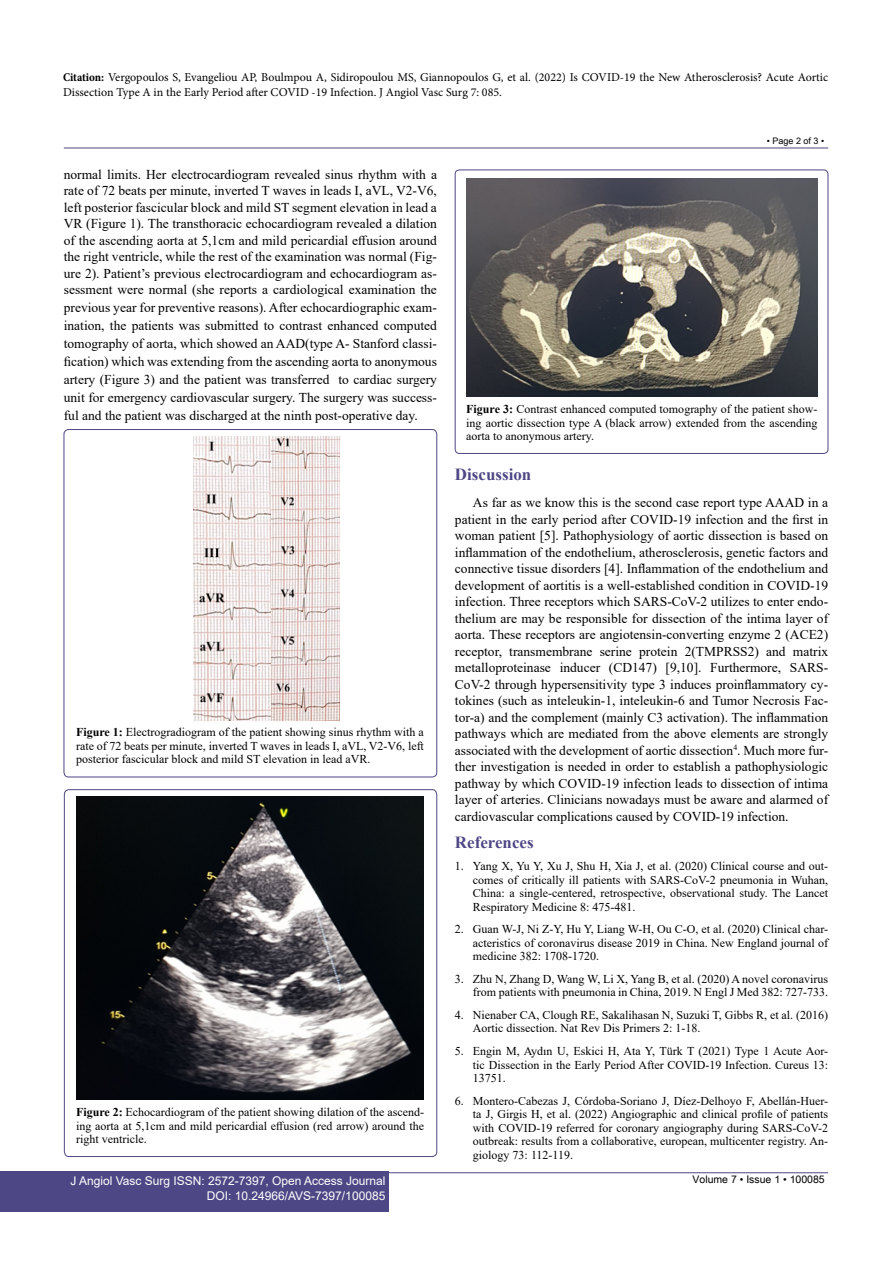
<style>
.page{position:relative;width:893px;height:1263px;background:#fff}
.page>*{position:absolute;margin:0;border:0;box-sizing:border-box;transform-origin:0 0}
.t1{font:700 16.95px "Times New Roman";color:#4d4785}
.t2{font:13.5px/16.5px "Times New Roman";color:#000;text-align:justify}
.t3{font:12px/13.5px "Times New Roman";color:#000;text-align:justify}
.t4{font:12px/15px "Minion Pro";color:#000}
.t5{font:12px/14.2px "Arial";color:#fff;text-align:right}
.t6{font:10.5px "Arial Unicode MS";color:#000}
.t7{font:9px "Arial Unicode MS";color:#000}
.s1{font-weight:700;font-stretch:condensed}
.s2{font-weight:700}
</style>
<div class="page">
<hr style="left:64px;top:148px;width:764px;height:1px;background:#4d4785">
<hr style="left:64px;top:1172px;width:764px;height:1px;background:#4d4785">
<div style="left:0;top:1171px;width:389px;height:41px;background:#4d4785"></div>
<div style="left:64px;top:429px;width:373px;height:348px;border:1px solid #4d4785;border-radius:5px"></div>
<img style="left:193px;top:437px;width:147px;height:283px">
<div style="left:64px;top:789px;width:373px;height:368px;border:1px solid #4d4785;border-radius:5px"></div>
<img style="left:77px;top:796px;width:347px;height:304px">
<div style="left:455px;top:170px;width:373px;height:284px;border:1px solid #4d4785;border-radius:4px"></div>
<img style="left:467px;top:179px;width:350px;height:217px">
<p class="t4" style="left:63px;top:69px;width:767px"><span class="s1">Citation:</span> Vergopoulos S, Evangeliou AP, Boulmpou A, Sidiropoulou MS, Giannopoulos G, et al. (2022) Is COVID-19 the New Atherosclerosis? Acute Aortic<br>Dissection Type A in the Early Period after COVID -19 Infection. J Angiol Vasc Surg 7: 085.</p>
<p class="t7" style="left:767px;top:134px;width:59px">• Page 2 of 3 •</p>
<p class="t2" style="left:64px;top:166px;width:375px">normal limits. Her electrocardiogram revealed sinus rhythm with a rate of 72 beats per minute, inverted T waves in leads I, aVL, V2-V6, left posterior fascicular block and mild ST segment elevation in lead a VR (Figure 1). The transthoracic echocardiogram revealed a dilation of the ascending aorta at 5,1cm and mild pericardial effusion around the right ventricle, while the rest of the examination was normal (Fig&shy;ure 2). Patient’s previous electrocardiogram and echocardiogram as&shy;sessment were normal (she reports a cardiological examination the</p>
<p class="t2" style="left:64px;top:298px;width:375px;line-height:18px">previous year for preventive reasons). After echocardiographic exam&shy;ination, the patients was submitted to contrast enhanced computed tomography of aorta, which showed an AAD(type A- Stanford classi&shy;fication) which was extending from the ascending aorta to anonymous artery (Figure 3) and the patient was transferred to cardiac surgery unit for emergency cardiovascular surgery. The surgery was success&shy;ful and the patient was discharged at the ninth post-operative day.</p>
<p class="t3" style="left:76px;top:725px;width:349px"><span class="s2">Figure 1:</span> Electrogradiogram of the patient showing sinus rhythm with a rate of 72 beats per minute, inverted T waves in leads I, aVL, V2-V6, left posterior fascicular block and mild ST elevation in lead aVR.</p>
<p class="t3" style="left:76px;top:1105px;width:349px"><span class="s2">Figure 2:</span> Echocardiogram of the patient showing dilation of the ascend&shy;ing aorta at 5,1cm and mild pericardial effusion (red arrow) around the right ventricle.</p>
<p class="t3" style="left:466px;top:402px;width:353px"><span class="s2">Figure 3:</span> Contrast enhanced computed tomography of the patient show&shy;ing aortic dissection type A (black arrow) extended from the ascending aorta to anonymous artery.</p>
<p class="t1" style="left:455px;top:462px;width:78px">Discussion</p>
<p class="t2" style="left:455px;top:494px;width:375px;text-indent:18px">As far as we know this is the second case report type AAAD in a patient in the early period after COVID-19 infection and the first in woman patient [5]. Pathophysiology of aortic dissection is based on inflammation of the endothelium, atherosclerosis, genetic factors and connective tissue disorders [4]. Inflammation of the endothelium and development of aortitis is a well-established condition in COVID-19 infection. Three receptors which SARS-CoV-2 utilizes to enter endo&shy;thelium are may be responsible for dissection of the intima layer of aorta. These receptors are angiotensin-converting enzyme 2 (ACE2) receptor, transmembrane serine protein 2(TMPRSS2) and matrix metalloproteinase inducer (CD147) [9,10]. Furthermore, SARS-CoV-2 through hypersensitivity type 3 induces proinflammatory cy&shy;tokines (such as inteleukin-1, inteleukin-6 and Tumor Necrosis Fac&shy;tor-a) and the complement (mainly C3 activation). The inflammation pathways which are mediated from the above elements are strongly associated with the development of aortic dissection<sup>4</sup>. Much more fur&shy;ther investigation is needed in order to establish a pathophysiologic pathway by which COVID-19 infection leads to dissection of intima layer of arteries. Clinicians nowadays must be aware and alarmed of cardiovascular complications caused by COVID-19 infection.</p>
<p class="t1" style="left:455px;top:830px;width:80px">References</p>
<p class="t3" style="left:473px;top:859px;width:357px;text-indent:-18px">1. Yang X, Yu Y, Xu J, Shu H, Xia J, et al. (2020) Clinical course and out&shy;comes of critically ill patients with SARS-CoV-2 pneumonia in Wuhan, China: a single-centered, retrospective, observational study. The Lancet Respiratory Medicine 8: 475-481.</p>
<p class="t3" style="left:473px;top:922px;width:357px;text-indent:-18px">2. Guan W-J, Ni Z-Y, Hu Y, Liang W-H, Ou C-O, et al. (2020) Clinical char&shy;acteristics of coronavirus disease 2019 in China. New England journal of medicine 382: 1708-1720.</p>
<p class="t3" style="left:455px;top:972px;width:375px;text-align:right">3. Zhu N, Zhang D, Wang W, Li X, Yang B, et al. (2020) A novel coronavirus from patients with pneumonia in China, 2019. N Engl J Med 382: 727-733.</p>
<p class="t3" style="left:473px;top:1008px;width:357px;text-indent:-18px">4. Nienaber CA, Clough RE, Sakalihasan N, Suzuki T, Gibbs R, et al. (2016)<br>Aortic dissection. Nat Rev Dis Primers 2: 1-18.</p>
<p class="t3" style="left:473px;top:1044px;width:357px;text-indent:-18px">5. Engin M, Aydın U, Eskici H, Ata Y, Türk T (2021) Type 1 Acute Aor&shy;tic Dissection in the Early Period After COVID-19 Infection. Cureus 13:<br>13751.</p>
<p class="t3" style="left:473px;top:1093px;width:357px;text-indent:-18px">6. Montero-Cabezas J, Córdoba-Soriano J, Díez-Delhoyo F, Abellán-Huer&shy;ta J, Girgis H, et al. (2022) Angiographic and clinical profile of patients with COVID-19 referred for coronary angiography during SARS-CoV-2 outbreak: results from a collaborative, european, multicenter registry. An&shy;giology 73: 112-119.</p>
<p class="t5" style="left:71px;top:1174px;width:316px">J Angiol Vasc Surg ISSN: 2572-7397, Open Access Journal<br>DOI: 10.24966/AVS-7397/100085</p>
<p class="t6" style="left:692px;top:1172px;width:134px">Volume 7 • Issue 1 • 100085</p>
</div>
